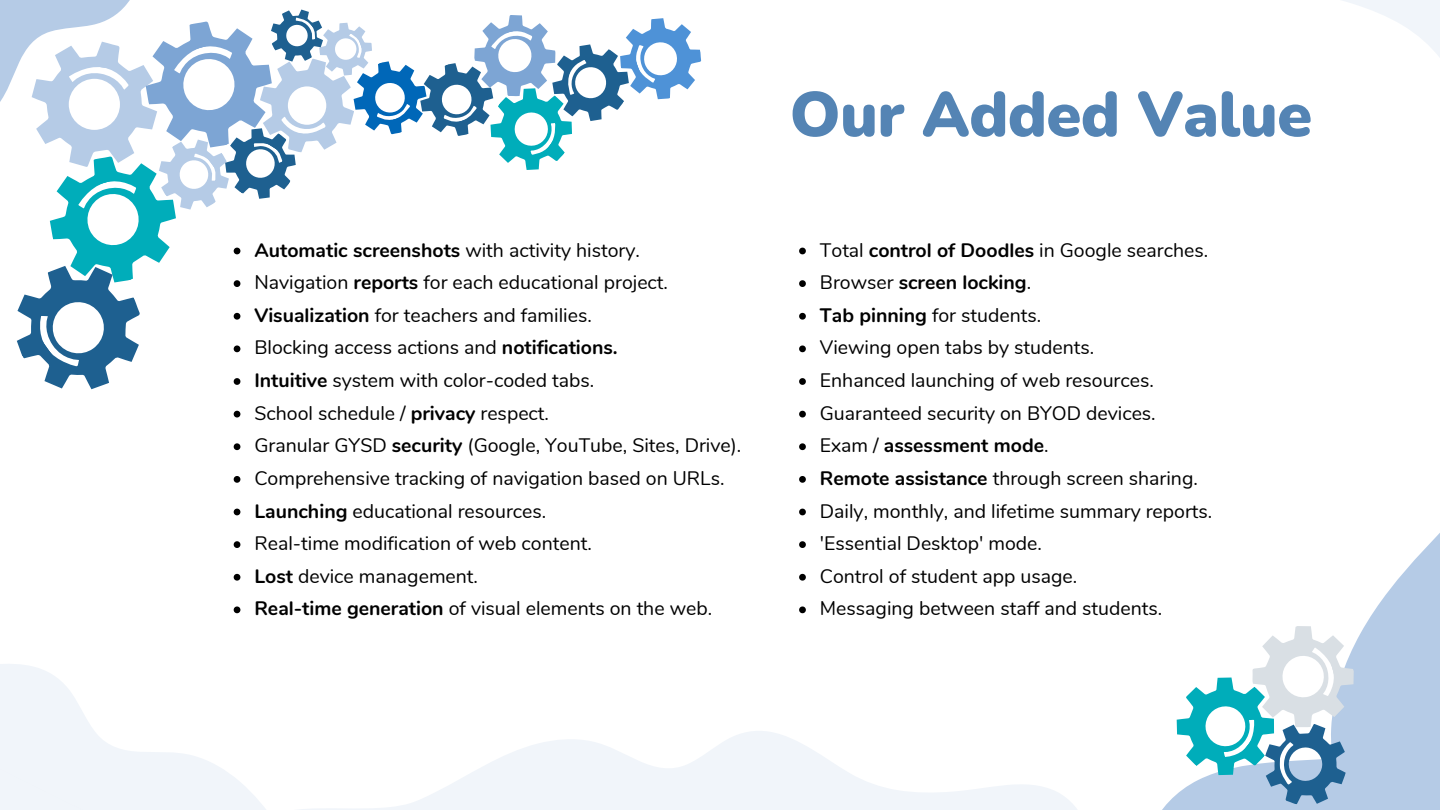
<style>
.page{position:relative;width:1440px;height:810px;background:#fff}
.page>*{position:absolute;margin:0;border:0;box-sizing:border-box;transform-origin:0 0}
.t1{font:900 63px "Nunito";letter-spacing:-.01em;color:#4177ac}
.t2{font:19.5px "Nunito";color:#000}
.t3{font:700 19.5px "Nunito";color:#000}
.s1{font-weight:400}
.s2{font-weight:700}
</style>
<div class="page">
<svg style="left:0;top:664px;width:240px;height:146px;fill:#f1f5fa"></svg>
<svg style="left:240px;top:731px;width:833px;height:79px"></svg>
<svg style="left:1073px;top:533px;width:367px;height:277px"></svg>
<svg style="left:1342px;top:0;width:98px;height:57px"></svg>
<svg style="left:1159px;top:615px;width:206px;height:194px"></svg>
<svg style="left:799px;top:248px;width:7px;height:6px"></svg>
<svg style="left:799px;top:280px;width:7px;height:7px"></svg>
<svg style="left:799px;top:313px;width:7px;height:7px"></svg>
<svg style="left:799px;top:345px;width:7px;height:7px"></svg>
<svg style="left:799px;top:378px;width:7px;height:7px"></svg>
<svg style="left:799px;top:411px;width:7px;height:6px"></svg>
<svg style="left:799px;top:443px;width:7px;height:7px"></svg>
<svg style="left:799px;top:476px;width:7px;height:7px"></svg>
<svg style="left:799px;top:509px;width:7px;height:6px"></svg>
<svg style="left:799px;top:541px;width:7px;height:7px"></svg>
<svg style="left:799px;top:574px;width:7px;height:7px"></svg>
<svg style="left:799px;top:606px;width:7px;height:7px"></svg>
<svg style="left:0;top:0;width:702px;height:417px"></svg>
<svg style="left:234px;top:443px;width:6px;height:7px"></svg>
<svg style="left:234px;top:476px;width:6px;height:7px"></svg>
<svg style="left:234px;top:509px;width:6px;height:6px"></svg>
<svg style="left:234px;top:541px;width:6px;height:7px"></svg>
<svg style="left:234px;top:574px;width:6px;height:7px"></svg>
<svg style="left:234px;top:606px;width:6px;height:7px"></svg>
<p class="t3" style="left:254px;top:237px;width:387px">Automatic screenshots <span class="s1">with activity history.</span></p>
<p class="t2" style="left:254px;top:270px;width:415px">Navigation <span class="s2">reports</span> for each educational project.</p>
<p class="t2" style="left:254px;top:302px;width:339px"><span class="s2">Visualization</span> for teachers and families.</p>
<p class="t2" style="left:254px;top:335px;width:365px">Blocking access actions and <span class="s2">notifications.</span></p>
<p class="t2" style="left:254px;top:367px;width:341px"><span class="s2">Intuitive</span> system with color-coded tabs.</p>
<p class="t2" style="left:254px;top:400px;width:296px">School schedule / <span class="s2">privacy</span> respect.</p>
<p class="t2" style="left:254px;top:433px;width:488px">Granular GYSD <span class="s2">security</span> (Google, YouTube, Sites, Drive).</p>
<p class="t2" style="left:254px;top:465px;width:472px">Comprehensive tracking of navigation based on URLs.</p>
<p class="t2" style="left:254px;top:498px;width:293px"><span class="s2">Launching</span> educational resources.</p>
<p class="t2" style="left:254px;top:531px;width:339px">Real-time modification of web content.</p>
<p class="t2" style="left:254px;top:563px;width:225px"><span class="s2">Lost</span> device management.</p>
<p class="t2" style="left:254px;top:596px;width:459px"><span class="s2">Real-time generation</span> of visual elements on the web.</p>
<h1 class="t1" style="left:790px;top:73px;width:524px">Our Added Value</h1>
<p class="t2" style="left:820px;top:237px;width:390px">Total <span class="s2">control of Doodles</span> in Google searches.</p>
<p class="t3" style="left:820px;top:270px;width:213px"><span class="s1">Browser</span> screen locking<span class="s1">.</span></p>
<p class="t2" style="left:820px;top:302px;width:223px"><span class="s2">Tab pinning</span> for students.</p>
<p class="t2" style="left:820px;top:335px;width:276px">Viewing open tabs by students.</p>
<p class="t2" style="left:820px;top:367px;width:336px">Enhanced launching of web resources.</p>
<p class="t2" style="left:820px;top:400px;width:337px">Guaranteed security on BYOD devices.</p>
<p class="t3" style="left:820px;top:433px;width:230px"><span class="s1">Exam /</span> assessment mode<span class="s1">.</span></p>
<p class="t2" style="left:820px;top:465px;width:380px"><span class="s2">Remote assistance</span> through screen sharing.</p>
<p class="t2" style="left:820px;top:498px;width:394px">Daily, monthly, and lifetime summary reports.</p>
<p class="t2" style="left:820px;top:531px;width:224px">'Essential Desktop' mode.</p>
<p class="t2" style="left:820px;top:563px;width:259px">Control of student app usage.</p>
<p class="t2" style="left:820px;top:596px;width:344px">Messaging between staff and students.</p>
</div>
